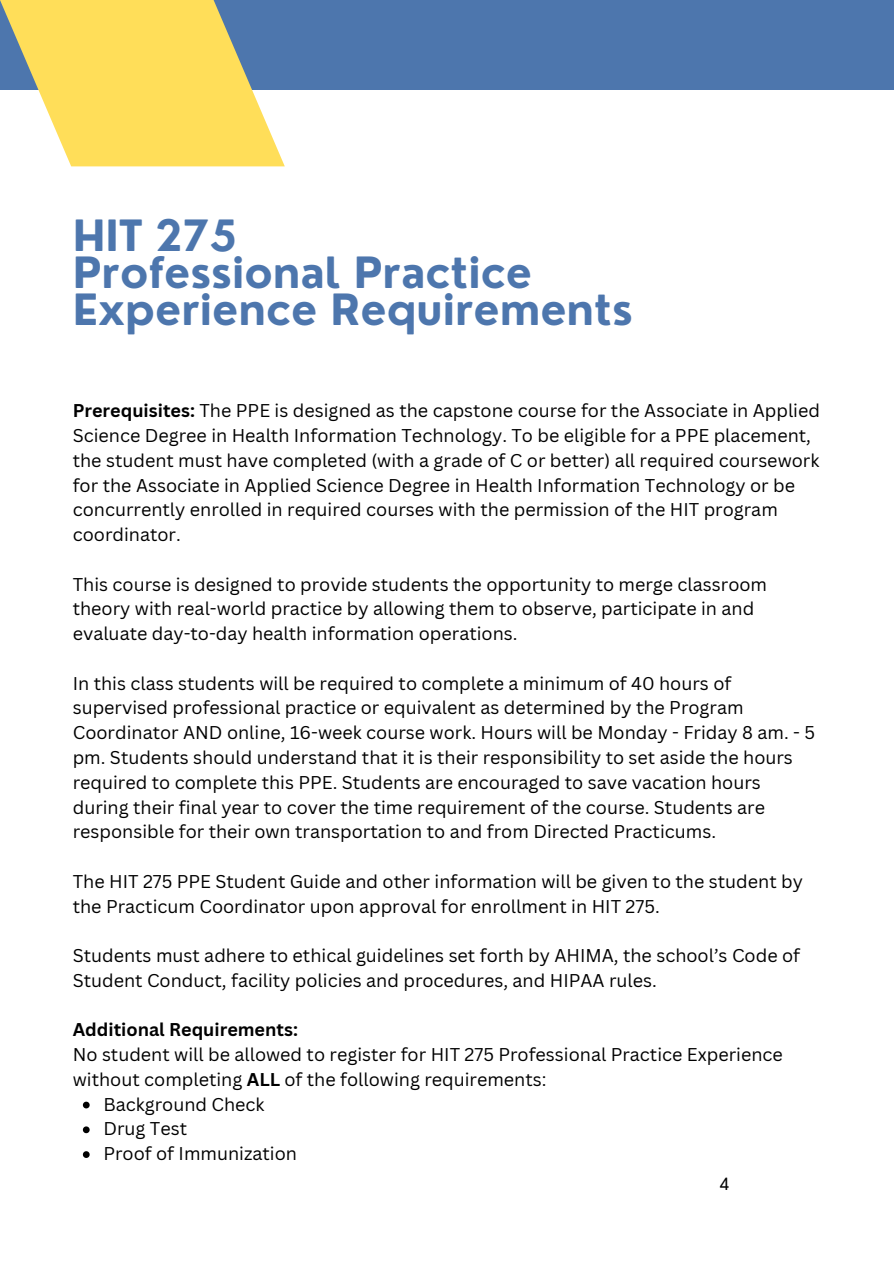
<style>
.page{position:relative;width:894px;height:1264px;background:#fff}
.page>*{position:absolute;margin:0;border:0;box-sizing:border-box;transform-origin:0 0}
.t1{font:700 42px/37.2px "Nourd";color:#4d76ad}
.t2{font:18px/24.8px "Canva Sans";color:#000}
.t3{font:700 18px "Canva Sans";color:#000}
.t4{font:16.5px "Nourd";color:#000}
.s1{font-weight:700}
</style>
<div class="page">
<svg style="left:83px;top:1101px;width:7px;height:7px"></svg>
<svg style="left:83px;top:1126px;width:7px;height:7px"></svg>
<svg style="left:83px;top:1151px;width:7px;height:6px"></svg>
<div style="left:0;top:0;width:893px;height:89px;background:#4d76ad"></div>
<svg style="left:0;top:0;width:285px;height:166px;fill:#ffde59"></svg>
<h1 class="t1" style="left:73px;top:216px;width:561px">HIT 275<br>Professional Practice<br>Experience Requirements</h1>
<p class="t2" style="left:73px;top:398px;width:748px"><span class="s1">Prerequisites:</span> The PPE is designed as the capstone course for the Associate in Applied Science Degree in Health Information Technology. To be eligible for a PPE placement, the student must have completed (with a grade of C or better) all required coursework for the Associate in Applied Science Degree in Health Information Technology or be concurrently enrolled in required courses with the permission of the HIT program coordinator.</p>
<p class="t2" style="left:73px;top:571px;width:695px">This course is designed to provide students the opportunity to merge classroom theory with real-world practice by allowing them to observe, participate in and evaluate day-to-day health information operations.</p>
<p class="t2" style="left:73px;top:670px;width:743px">In this class students will be required to complete a minimum of 40 hours of supervised professional practice or equivalent as determined by the Program Coordinator AND online, 16-week course work. Hours will be Monday - Friday 8 am. - 5 pm. Students should understand that it is their responsibility to set aside the hours required to complete this PPE. Students are encouraged to save vacation hours during their final year to cover the time requirement of the course. Students are responsible for their own transportation to and from Directed Practicums.</p>
<p class="t2" style="left:73px;top:868px;width:731px">The HIT 275 PPE Student Guide and other information will be given to the student by the Practicum Coordinator upon approval for enrollment in HIT 275.</p>
<p class="t2" style="left:73px;top:942px;width:728px">Students must adhere to ethical guidelines set forth by AHIMA, the school’s Code of</p>
<p class="t2" style="left:73px;top:967px;width:585px">Student Conduct, facility policies and procedures, and HIPAA rules.</p>
<p class="t3" style="left:73px;top:1017px;width:227px">Additional Requirements:</p>
<p class="t2" style="left:73px;top:1041px;width:711px">No student will be allowed to register for HIT 275 Professional Practice Experience without completing <span class="s1">ALL</span> of the following requirements:</p>
<p class="t2" style="left:103px;top:1091px;width:163px">Background Check</p>
<p class="t2" style="left:103px;top:1116px;width:85px">Drug Test</p>
<p class="t2" style="left:103px;top:1140px;width:195px">Proof of Immunization</p>
<p class="t4" style="left:719px;top:1173px;width:12px">4</p>
</div>
